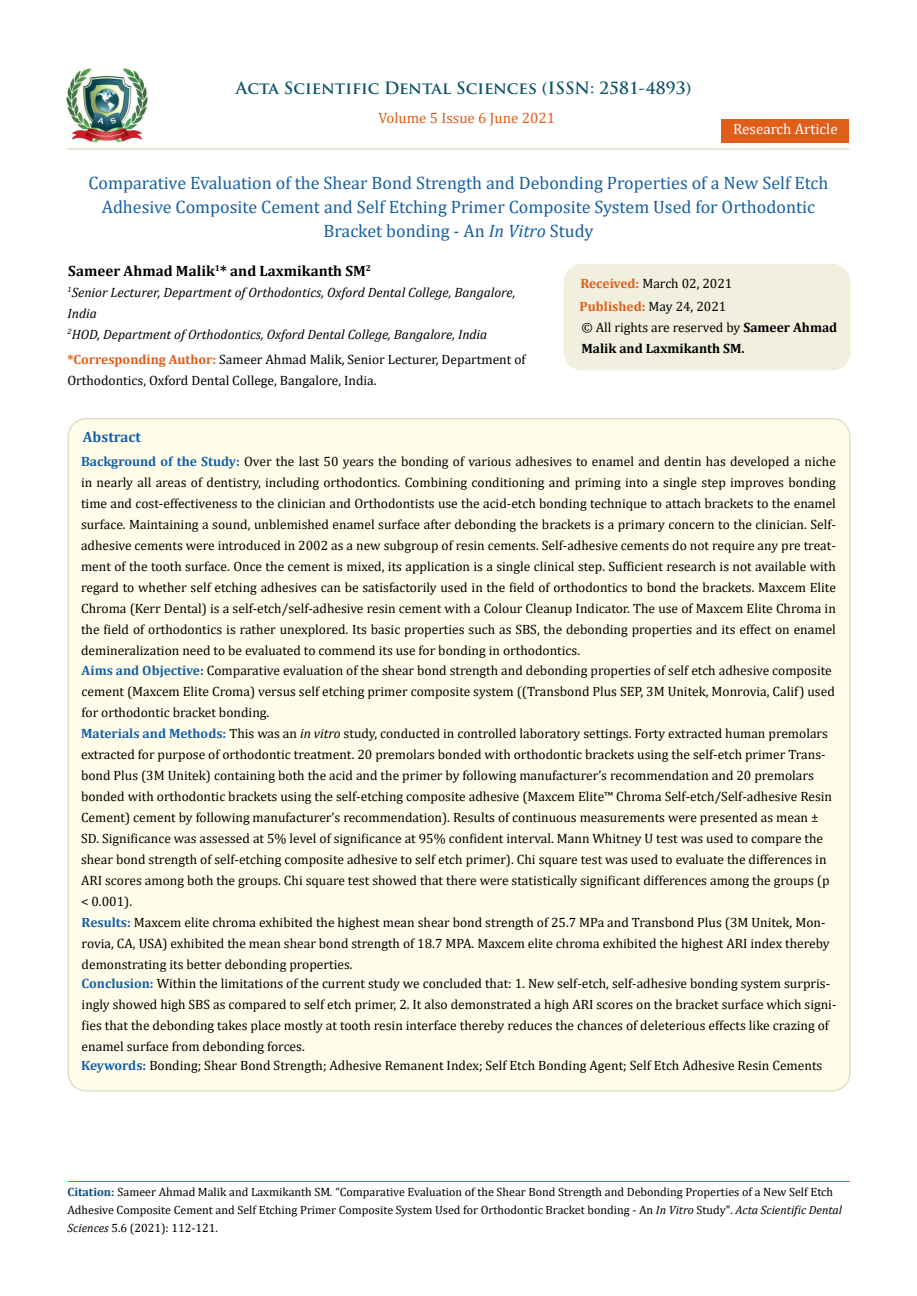
<style>
.page{position:relative;width:917px;height:1296px;background:#fff}
.page>*{position:absolute;margin:0;border:0;box-sizing:border-box;transform-origin:0 0}
.t1{font:18px/24px "Cambria";color:#1560a6;text-align:center}
.t2{font:700 16.5px "Trajan Pro";color:#0e546a}
.t3{font:700 15px "Cambria";color:#000}
.t4{font:15px "Cambria";color:#e05d1a}
.t5{font:15px "Cambria";color:#fff}
.t6{font:700 15px "Cambria";color:#1560a6}
.t7{font:13.5px/21px "Cambria";color:#000}
.t8{font:italic 13.5px/21px "Cambria";color:#000}
.t9{font:700 13.5px/21px "Cambria";color:#000}
.t10{font:12px/18px "Cambria";color:#000}
.s1{font-style:italic}
.s2{font-weight:700;color:#e05d1a}
.s3{font-weight:400}
.s4{font-weight:700;color:#1560a6}
.s5{font-weight:700;color:#035089}
</style>
<div class="page">
<img style="left:67px;top:68px;width:80px;height:74px">
<div style="left:721px;top:119px;width:128px;height:23px;background:#e05d1a"></div>
<div style="left:564px;top:264px;width:285px;height:106px;background:#f1f0de;border-radius:18px"></div>
<div style="left:563px;top:264px;width:287px;height:107px;border:2px solid #f1f0de;border-radius:18px"></div>
<div style="left:68px;top:419px;width:781px;height:672px;background:#fffde9;border-radius:18px"></div>
<hr style="left:68px;top:1181px;width:781px;height:1px;background:#e05d1a">
<hr style="left:67px;top:148px;width:782px;height:2px;background:#e0dfcd">
<p class="t2" style="left:236px;top:77px;width:457px">Acta Scientific Dental Sciences (ISSN: 2581-4893)</p>
<p class="t4" style="left:378px;top:109px;width:178px">Volume 5 Issue 6 June 2021</p>
<p class="t5" style="left:733px;top:120px;width:106px">Research Article</p>
<h1 class="t1" style="left:88px;top:171px;width:741px">Comparative Evaluation of the Shear Bond Strength and Debonding Properties of a New Self Etch<br>Adhesive Composite Cement and Self Etching Primer Composite System Used for Orthodontic<br>Bracket bonding - An <span class="s1">In Vitro</span> Study</h1>
<p class="t3" style="left:68px;top:260px;width:304px">Sameer Ahmad Malik<sup>1</sup>* and Laxmikanth SM<sup>2</sup></p>
<p class="t8" style="left:67px;top:281px;width:449px"><sup>1</sup>Senior Lecturer, Department of Orthodontics, Oxford Dental College, Bangalore,<br>India<br><sup>2</sup>HOD, Department of Orthodontics, Oxford Dental College, Bangalore, India</p>
<p class="t7" style="left:67px;top:349px;width:459px"><span class="s2">*Corresponding Author:</span> Sameer Ahmad Malik, Senior Lecturer, Department of<br>Orthodontics, Oxford Dental College, Bangalore, India.</p>
<p class="t7" style="left:579px;top:271px;width:154px;line-height:23px"><span class="s2">Received:</span> March 02, 2021<br><span class="s2">Published:</span> May 24, 2021</p>
<p class="t9" style="left:581px;top:317px;width:257px"><span class="s3">© All rights are reserved by</span> Sameer Ahmad<br>Malik and Laxmikanth SM.</p>
<p class="t6" style="left:83px;top:426px;width:60px">Abstract</p>
<p class="t7" style="left:81px;top:451px;width:756px"><span class="s4">Background of the Study:</span> Over the last 50 years the bonding of various adhesives to enamel and dentin has developed a niche in nearly all areas of dentistry, including orthodontics. Combining conditioning and priming into a single step improves bonding time and cost-effectiveness to the clinician and Orthodontists use the acid-etch bonding technique to attach brackets to the enamel surface. Maintaining a sound, unblemished enamel surface after debonding the brackets is a primary concern to the clinician. Self&shy;adhesive cements were introduced in 2002 as a new subgroup of resin cements. Self-adhesive cements do not require any pre treat&shy;ment of the tooth surface. Once the cement is mixed, its application is a single clinical step. Sufficient research is not available with regard to whether self etching adhesives can be satisfactorily used in the field of orthodontics to bond the brackets. Maxcem Elite Chroma (Kerr Dental) is a self-etch/self-adhesive resin cement with a Colour Cleanup Indicator. The use of Maxcem Elite Chroma in the field of orthodontics is rather unexplored. Its basic properties such as SBS, the debonding properties and its effect on enamel demineralization need to be evaluated to commend its use for bonding in orthodontics.<br><span class="s4">Aims and Objective:</span> Comparative evaluation of the shear bond strength and debonding properties of self etch adhesive composite cement (Maxcem Elite Croma) versus self etching primer composite system ((Transbond Plus SEP, 3M Unitek, Monrovia, Calif) used for orthodontic bracket bonding.<br><span class="s4">Materials and Methods:</span> This was an <span class="s1">in vitro</span> study, conducted in controlled laboratory settings. Forty extracted human premolars extracted for purpose of orthodontic treatment. 20 premolars bonded with orthodontic brackets using the self-etch primer Trans&shy;bond Plus (3M Unitek) containing both the acid and the primer by following manufacturer’s recommendation and 20 premolars bonded with orthodontic brackets using the self-etching composite adhesive (Maxcem Elite™ Chroma Self-etch/Self-adhesive Resin Cement) cement by following manufacturer’s recommendation). Results of continuous measurements were presented as mean ± SD. Significance was assessed at 5% level of significance at 95% confident interval. Mann Whitney U test was used to compare the shear bond strength of self-etching composite adhesive to self etch primer). Chi square test was used to evaluate the differences in ARI scores among both the groups. Chi square test showed that there were statistically significant differences among the groups (p &lt; 0.001).<br><span class="s4">Results:</span> Maxcem elite chroma exhibited the highest mean shear bond strength of 25.7 MPa and Transbond Plus (3M Unitek, Mon&shy;rovia, CA, USA) exhibited the mean shear bond strength of 18.7 MPA. Maxcem elite chroma exhibited the highest ARI index thereby demonstrating its better debonding properties.</p>
<p class="t7" style="left:82px;top:973px;width:756px"><span class="s4">Conclusion:</span> Within the limitations of the current study we concluded that: 1. New self-etch, self-adhesive bonding system surpris&shy;ingly showed high SBS as compared to self etch primer, 2. It also demonstrated a high ARI scores on the bracket surface which signi&shy;fies that the debonding takes place mostly at tooth resin interface thereby reduces the chances of deleterious effects like crazing of enamel surface from debonding forces.</p>
<p class="t7" style="left:81px;top:1055px;width:742px"><span class="s4">Keywords:</span> Bonding; Shear Bond Strength; Adhesive Remanent Index; Self Etch Bonding Agent; Self Etch Adhesive Resin Cements</p>
<p class="t10" style="left:68px;top:1183px;width:776px"><span class="s5">Citation:</span> Sameer Ahmad Malik and Laxmikanth SM<span class="s1">.</span> “Comparative Evaluation of the Shear Bond Strength and Debonding Properties of a New Self Etch<br>Adhesive Composite Cement and Self Etching Primer Composite System Used for Orthodontic Bracket bonding - An <span class="s1">In Vitro</span> Study". <span class="s1">Acta Scientific Dental<br>Sciences</span> 5.6 (2021): 112-121.</p>
</div>
